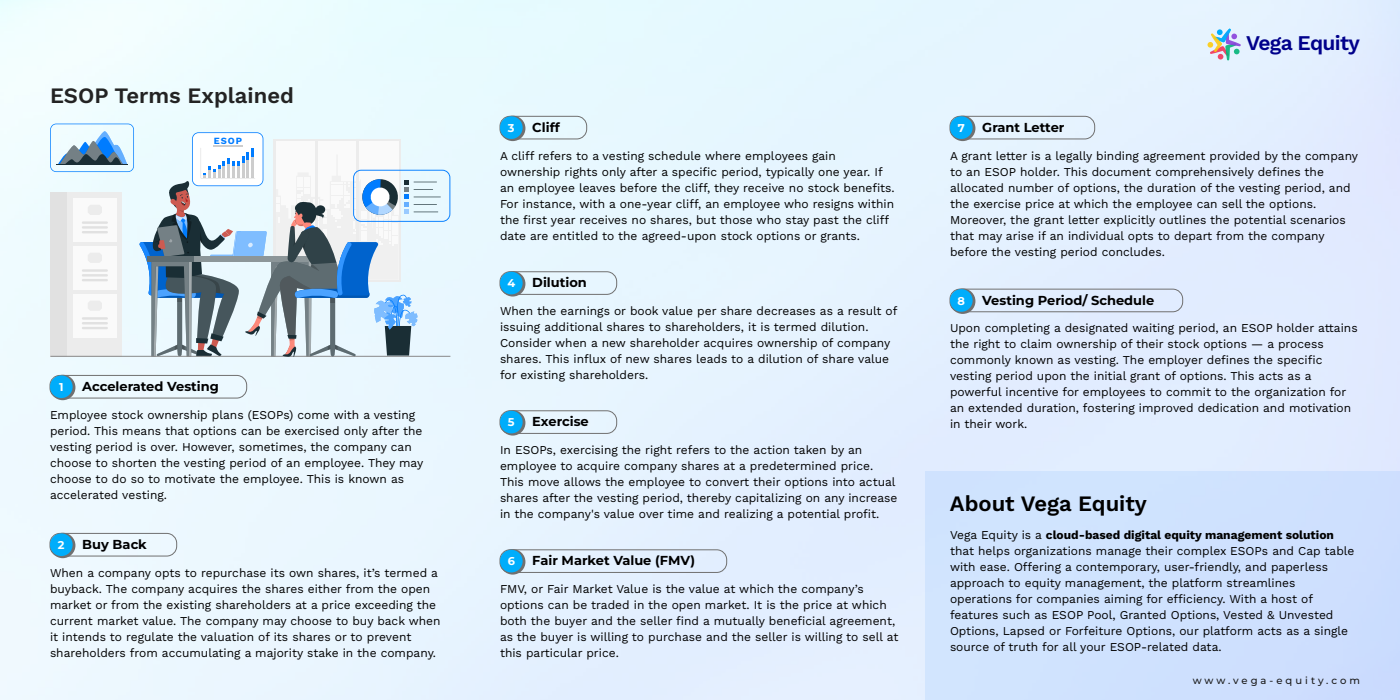
<style>
.page{position:relative;width:1400px;height:700px;background:#fff}
.page>*{position:absolute;margin:0;border:0;box-sizing:border-box;transform-origin:0 0}
.t1{font:600 22px "Work Sans";color:#232323}
.t2{font:600 22px "Work Sans";color:#000}
.t3{font:600 20.9px "Work Sans";letter-spacing:-.03em;color:#00008b}
.t4{font:700 13px "Montserrat";color:#000}
.t5{font:12px/16px "Work Sans";color:#000}
.t6{font:700 11.3px "Montserrat";color:#fff}
.t7{font:500 10px "Montserrat";letter-spacing:.3em;color:#1b1b1b}
.t8{font:700 9.5px "Work Sans";color:#007cff}
.s1{font-weight:700}
</style>
<div class="page">
<div style="left:925px;top:472px;width:475px;height:228px;background:#cfe2fe"></div>
<div style="left:50px;top:375px;width:197px;height:23px;border:1px solid #707070;border-radius:10px"></div>
<div style="left:50px;top:375px;width:25px;height:25px;background:#707070;border-radius:50%"></div>
<div style="left:50px;top:375px;width:23px;height:23px;background:#00adfb;border-radius:50%"></div>
<div style="left:50px;top:533px;width:127px;height:23px;border:1px solid #707070;border-radius:10px"></div>
<div style="left:50px;top:533px;width:25px;height:25px;background:#707070;border-radius:50%"></div>
<div style="left:50px;top:533px;width:23px;height:23px;background:#00adfb;border-radius:50%"></div>
<div style="left:500px;top:271px;width:117px;height:24px;border:1px solid #707070;border-radius:10px"></div>
<svg style="left:500px;top:271px;width:25px;height:26px"></svg>
<div style="left:500px;top:272px;width:23px;height:22px;background:#00adfb;border-radius:50%"></div>
<div style="left:500px;top:549px;width:227px;height:24px;border:1px solid #707070;border-radius:10px"></div>
<svg style="left:500px;top:549px;width:25px;height:26px"></svg>
<div style="left:500px;top:550px;width:23px;height:22px;background:#00adfb;border-radius:50%"></div>
<div style="left:950px;top:289px;width:233px;height:23px;border:1px solid #707070;border-radius:10px"></div>
<svg style="left:950px;top:288px;width:25px;height:26px"></svg>
<div style="left:950px;top:289px;width:23px;height:23px;background:#00adfb;border-radius:50%"></div>
<div style="left:950px;top:116px;width:145px;height:23px;border:1px solid #707070;border-radius:10px"></div>
<div style="left:950px;top:116px;width:25px;height:25px;background:#707070;border-radius:50%"></div>
<div style="left:950px;top:116px;width:23px;height:23px;background:#00adfb;border-radius:50%"></div>
<div style="left:500px;top:410px;width:117px;height:24px;border:1px solid #707070;border-radius:10px"></div>
<svg style="left:500px;top:410px;width:25px;height:26px"></svg>
<div style="left:500px;top:411px;width:23px;height:22px;background:#00adfb;border-radius:50%"></div>
<div style="left:500px;top:116px;width:87px;height:23px;border:1px solid #707070;border-radius:10px"></div>
<div style="left:500px;top:116px;width:25px;height:25px;background:#707070;border-radius:50%"></div>
<div style="left:500px;top:116px;width:23px;height:23px;background:#00adfb;border-radius:50%"></div>
<svg style="left:50px;top:124px;width:400px;height:233px"></svg>
<svg style="left:1208px;top:29px;width:33px;height:31px"></svg>
<h1 class="t1" style="left:50px;top:79px;width:245px">ESOP Terms Explained</h1>
<p class="t8" style="left:214px;top:133px;width:30px">ESOP</p>
<p class="t6" style="left:59px;top:379px;width:6px">1</p>
<p class="t4" style="left:82px;top:378px;width:138px">Accelerated Vesting</p>
<p class="t5" style="left:50px;top:406px;width:375px">Employee stock ownership plans (ESOPs) come with a vesting period. This means that options can be exercised only after the vesting period is over. However, sometimes, the company can choose to shorten the vesting period of an employee. They may choose to do so to motivate the employee. This is known as accelerated vesting.</p>
<p class="t6" style="left:58px;top:537px;width:8px">2</p>
<p class="t4" style="left:82px;top:536px;width:66px">Buy Back</p>
<p class="t5" style="left:50px;top:564px;width:392px">When a company opts to repurchase its own shares, it’s termed a buyback. The company acquires the shares either from the open market or from the existing shareholders at a price exceeding the current market value. The company may choose to buy back when it intends to regulate the valuation of its shares or to prevent shareholders from accumulating a majority stake in the company.</p>
<p class="t6" style="left:508px;top:120px;width:8px">3</p>
<p class="t4" style="left:532px;top:119px;width:29px">Cliff</p>
<p class="t5" style="left:500px;top:147px;width:396px">A cliff refers to a vesting schedule where employees gain ownership rights only after a specific period, typically one year. If an employee leaves before the cliff, they receive no stock benefits.<br>For instance, with a one-year cliff, an employee who resigns within the first year receives no shares, but those who stay past the cliff date are entitled to the agreed-upon stock options or grants.</p>
<p class="t6" style="left:507px;top:276px;width:9px">4</p>
<p class="t4" style="left:532px;top:274px;width:56px">Dilution</p>
<p class="t5" style="left:500px;top:302px;width:399px">When the earnings or book value per share decreases as a result of issuing additional shares to shareholders, it is termed dilution.<br>Consider when a new shareholder acquires ownership of company shares. This influx of new shares leads to a dilution of share value for existing shareholders.</p>
<p class="t6" style="left:508px;top:415px;width:8px">5</p>
<p class="t4" style="left:532px;top:413px;width:58px">Exercise</p>
<p class="t5" style="left:500px;top:442px;width:399px">In ESOPs, exercising the right refers to the action taken by an employee to acquire company shares at a predetermined price.<br>This move allows the employee to convert their options into actual shares after the vesting period, thereby capitalizing on any increase in the company's value over time and realizing a potential profit.</p>
<p class="t6" style="left:508px;top:554px;width:9px">6</p>
<p class="t4" style="left:532px;top:552px;width:164px">Fair Market Value (FMV)</p>
<p class="t5" style="left:500px;top:581px;width:400px">FMV, or Fair Market Value is the value at which the company’s options can be traded in the open market. It is the price at which both the buyer and the seller find a mutually beneficial agreement, as the buyer is willing to purchase and the seller is willing to sell at this particular price.</p>
<p class="t6" style="left:958px;top:120px;width:9px">7</p>
<p class="t4" style="left:982px;top:119px;width:84px">Grant Letter</p>
<h2 class="t3" style="left:1246px;top:27px;width:115px">Vega Equity</h2>
<p class="t5" style="left:950px;top:147px;width:410px">A grant letter is a legally binding agreement provided by the company to an ESOP holder. This document comprehensively defines the allocated number of options, the duration of the vesting period, and the exercise price at which the employee can sell the options.<br>Moreover, the grant letter explicitly outlines the potential scenarios that may arise if an individual opts to depart from the company before the vesting period concludes.</p>
<p class="t6" style="left:958px;top:293px;width:9px">8</p>
<p class="t4" style="left:982px;top:291px;width:174px">Vesting Period/ Schedule</p>
<p class="t5" style="left:950px;top:320px;width:409px">Upon completing a designated waiting period, an ESOP holder attains the right to claim ownership of their stock options — a process commonly known as vesting. The employer defines the specific vesting period upon the initial grant of options. This acts as a powerful incentive for employees to commit to the organization for an extended duration, fostering improved dedication and motivation in their work.</p>
<h1 class="t2" style="left:950px;top:487px;width:198px">About Vega Equity</h1>
<p class="t5" style="left:950px;top:526px;width:406px">Vega Equity is a <span class="s1">cloud-based digital equity management solution </span>that helps organizations manage their complex ESOPs and Cap table with ease. Offering a contemporary, user-friendly, and paperless approach to equity management, the platform streamlines operations for companies aiming for efficiency. With a host of features such as ESOP Pool, Granted Options, Vested &amp; Unvested Options, Lapsed or Forfeiture Options, our platform acts as a single source of truth for all your ESOP-related data.</p>
<p class="t7" style="left:1193px;top:674px;width:169px">www.vega-equity.com</p>
</div>
